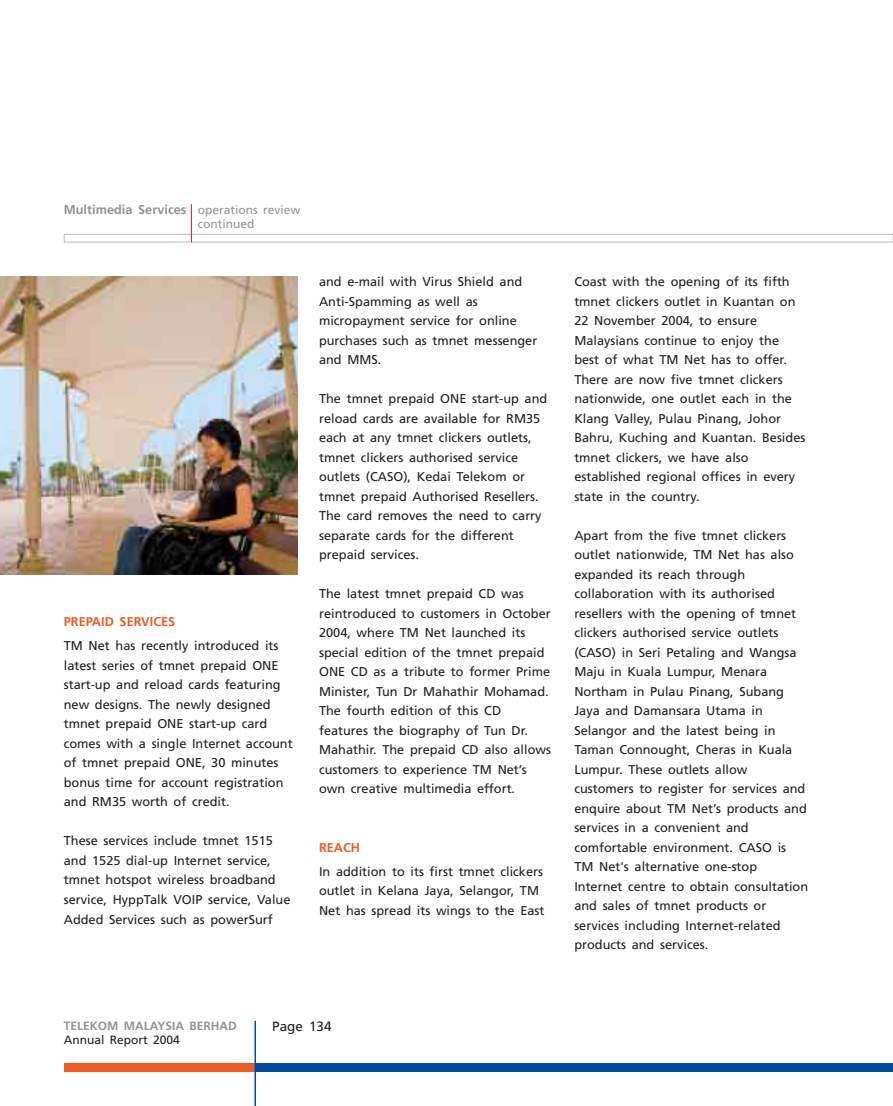
<style>
.page{position:relative;width:893px;height:1106px;background:#fff}
.page>*{position:absolute;margin:0;border:0;box-sizing:border-box;transform-origin:0 0}
.t1{font:13.5px "Frutiger";color:#231f1f}
.t2{font:12.75px/19.5px "Frutiger";color:#231f1f}
.t3{font:700 12.75px "Frutiger";color:#939497}
.t4{font:700 12.75px "Frutiger";color:#f15b22}
.t5{font:700 12px "Frutiger";color:#939497}
.t6{font:12px "Frutiger";color:#231f1f}
.t7{font:12px "Frutiger";color:#939497}
.s1{font-weight:400;font-size:12px}
</style>
<div class="page">
<div style="left:64px;top:1063px;width:191px;height:8px;background:#f15b22"></div>
<div style="left:255px;top:1063px;width:637px;height:8px;background:#004ea1"></div>
<hr style="left:254px;top:1020px;width:2px;height:86px;background:#004ea1">
<div style="left:64px;top:234px;width:828px;height:8px;border:1px solid #b9c1b8"></div>
<img style="left:0;top:276px;width:298px;height:298px">
<hr style="left:191px;top:204px;width:1px;height:38px;background:#ee1b2e">
<p class="t3" style="left:64px;top:204px;width:238px">Multimedia Services <span class="s1">operations review</span></p>
<p class="t7" style="left:198px;top:219px;width:58px">continued</p>
<p class="t4" style="left:64px;top:617px;width:113px">PREPAID SERVICES</p>
<p class="t2" style="left:64px;top:637px;width:230px">TM Net has recently introduced its latest series of tmnet prepaid ONE start-up and reload cards featuring new designs. The newly designed tmnet prepaid ONE start-up card comes with a single Internet account of tmnet prepaid ONE, 30 minutes bonus time for account registration and RM35 worth of credit.</p>
<p class="t2" style="left:64px;top:832px;width:228px">These services include tmnet 1515 and 1525 dial-up Internet service, tmnet hotspot wireless broadband service, HyppTalk VOIP service, Value Added Services such as powerSurf</p>
<p class="t2" style="left:319px;top:273px;width:220px">and e-mail with Virus Shield and<br>Anti-Spamming as well as micropayment service for online purchases such as tmnet messenger and MMS.</p>
<p class="t2" style="left:319px;top:390px;width:230px">The tmnet prepaid ONE start-up and reload cards are available for RM35 each at any tmnet clickers outlets, tmnet clickers authorised service outlets (CASO), Kedai Telekom or tmnet prepaid Authorised Resellers.<br>The card removes the need to carry separate cards for the different prepaid services.</p>
<p class="t2" style="left:319px;top:585px;width:233px">The latest tmnet prepaid CD was reintroduced to customers in October 2004, where TM Net launched its special edition of the tmnet prepaid ONE CD as a tribute to former Prime Minister, Tun Dr Mahathir Mohamad.<br>The fourth edition of this CD features the biography of Tun Dr.<br>Mahathir. The prepaid CD also allows customers to experience TM Net’s own creative multimedia effort.</p>
<p class="t4" style="left:319px;top:842px;width:43px">REACH</p>
<p class="t2" style="left:319px;top:862px;width:227px">In addition to its first tmnet clickers outlet in Kelana Jaya, Selangor, TM<br>Net has spread its wings to the East</p>
<p class="t2" style="left:574px;top:273px;width:232px">Coast with the opening of its fifth tmnet clickers outlet in Kuantan on<br>22 November 2004, to ensure<br>Malaysians continue to enjoy the best of what TM Net has to offer.<br>There are now five tmnet clickers nationwide, one outlet each in the<br>Klang Valley, Pulau Pinang, Johor<br>Bahru, Kuching and Kuantan. Besides tmnet clickers, we have also established regional offices in every state in the country.</p>
<p class="t2" style="left:574px;top:526px;width:235px">Apart from the five tmnet clickers outlet nationwide, TM Net has also expanded its reach through collaboration with its authorised resellers with the opening of tmnet clickers authorised service outlets (CASO) in Seri Petaling and Wangsa<br>Maju in Kuala Lumpur, Menara<br>Northam in Pulau Pinang, Subang<br>Jaya and Damansara Utama in<br>Selangor and the latest being in<br>Taman Connought, Cheras in Kuala<br>Lumpur. These outlets allow customers to register for services and enquire about TM Net’s products and services in a convenient and comfortable environment. CASO is<br>TM Net's alternative one-stop<br>Internet centre to obtain consultation and sales of tmnet products or services including Internet-related products and services.</p>
<p class="t5" style="left:64px;top:1020px;width:174px">TELEKOM MALAYSIA BERHAD</p>
<p class="t6" style="left:64px;top:1035px;width:118px">Annual Report 2004</p>
<p class="t1" style="left:272px;top:1020px;width:61px">Page 134</p>
</div>
